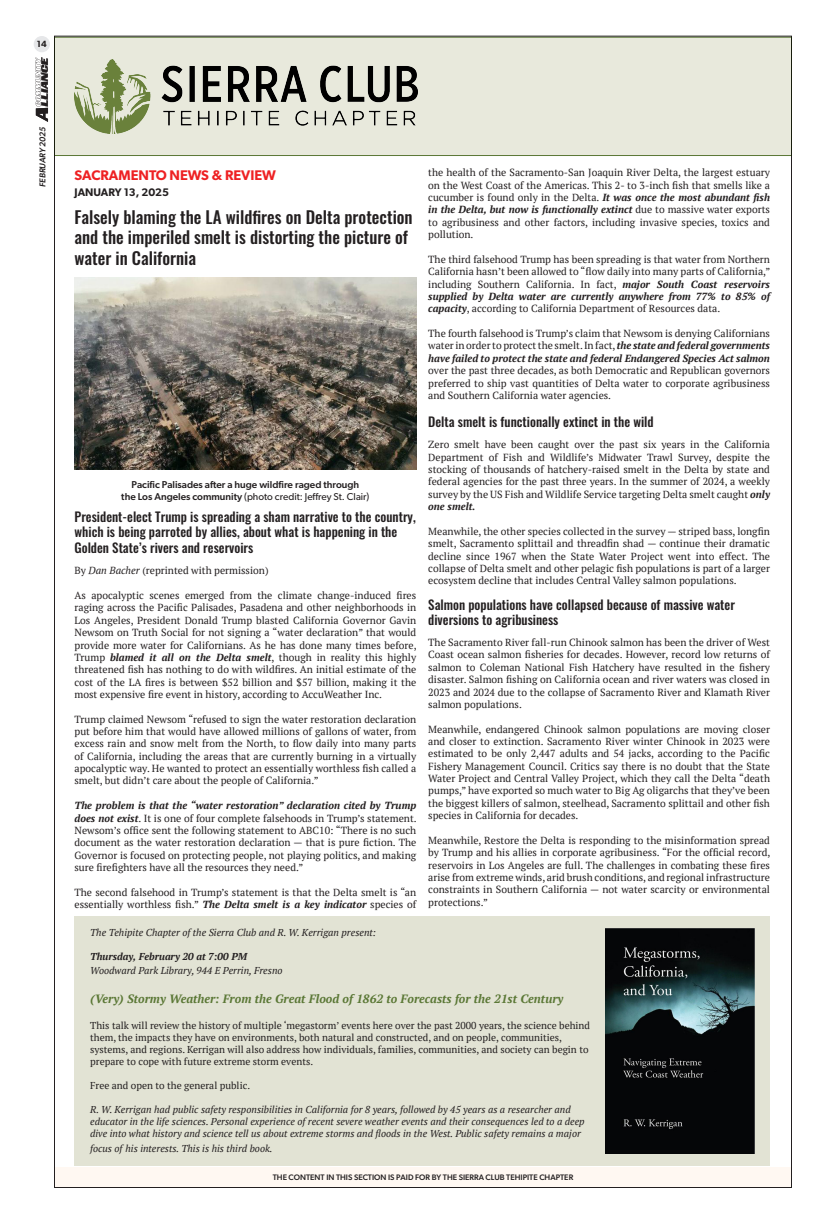
<style>
.page{position:relative;width:819px;height:1224px;background:#fff}
.page>*{position:absolute;margin:0;border:0;box-sizing:border-box;transform-origin:0 0}
.Header_Date{font:500 17px/20.4px "Oswald";color:#231f20}
.Header_Date-2{font:600 14px "Gibson";color:#ee2123}
.Header_Date-3{font:500 13px/15.6px "Oswald";color:#231f20}
.Calendar_Body{font:italic 700 12px "PT Serif";color:#5b7836}
.Header_Date-4{font:600 11px "Gibson";color:#231f20}
.Sierra_Club_Body{font:10.3px/12.4px "PT Serif";color:#231f20;text-align:justify}
.Calendar_Body-2{font:italic 10px/12px "PT Serif";color:#231f20}
.Calendar_Body-3{font:10px/12px "PT Serif";color:#231f20}
.Header_Date-5{font:10px "Gibson";color:#231f20}
.Header_Date-6{font:500 10px "Gibson";color:#231f20}
.Calendar_Body-4{font:italic 700 10px "PT Serif";color:#231f20}
.t1{font:600 9px "Gibson";color:#231f20}
.t2{font:italic 500 8.5px "Gibson";letter-spacing:-.005em;color:#231f20}
.Section_Paid_for_Title{font:500 8px "Gibson";color:#231f20}
.s1{font-weight:500}
.s2{font-style:italic}
.s3{font-weight:700;font-style:italic}
</style>
<div class="page">
<svg style="left:36px;top:57px;width:12px;height:65px"></svg>
<div style="left:34px;top:36px;width:16px;height:16px;background:#e6e7e9;border-radius:50%"></div>
<div style="left:55px;top:1167px;width:736px;height:20px;background:#fff8f2"></div>
<div style="left:54px;top:37px;width:738px;height:119px;background:#e8e9dc;border:1px solid #5b7836"></div>
<img style="left:75px;top:59px;width:343px;height:75px">
<div style="left:75px;top:916px;width:695px;height:250px;background:#e2e3d4"></div>
<img style="left:606px;top:928px;width:148px;height:226px">
<img style="left:75px;top:277px;width:341px;height:193px">
<p class="t1" style="left:37px;top:39px;width:11px">14</p>
<p class="t2" style="left:38px;top:187px;width:62px;rotate:-90deg">FEBRUARY 2025</p>
<p class="Header_Date-2" style="left:75px;top:166px;width:203px">SACRAMENTO NEWS &amp; REVIEW</p>
<p class="Header_Date-4" style="left:75px;top:186px;width:96px">JANUARY 13, 2025</p>
<p class="Header_Date" style="left:75px;top:208px;width:340px">Falsely blaming the LA wildfires on Delta protection and the imperiled smelt is distorting the picture of water in California</p>
<p class="Header_Date-6" style="left:132px;top:478px;width:229px">Pacific Palisades after a huge wildfire raged through</p>
<p class="Header_Date-5" style="left:121px;top:490px;width:250px"><span class="s1">the Los Angeles community</span> (photo credit: Jeffrey St. Clair)</p>
<p class="Header_Date-3" style="left:75px;top:509px;width:343px">President-elect Trump is spreading a sham narrative to the country, which is being parroted by allies, about what is happening in the<br>Golden State’s rivers and reservoirs</p>
<p class="Sierra_Club_Body" style="left:75px;top:564px;width:196px">By <span class="s2">Dan Bacher</span> (reprinted with permission)</p>
<p class="Sierra_Club_Body" style="left:75px;top:589px;width:344px">As apocalyptic scenes emerged from the climate change-induced fires raging across the Pacific Palisades, Pasadena and other neighborhoods in Los Angeles, President Donald Trump blasted California Governor Gavin Newsom on Truth Social for not signing a “water declaration” that would provide more water for Californians. As he has done many times before, Trump <span class="s3">blamed it all on the Delta smelt</span>, though in reality this highly threatened fish has nothing to do with wildfires. An initial estimate of the cost of the LA fires is between $52 billion and $57 billion, making it the most expensive fire event in history, according to AccuWeather Inc.</p>
<p class="Sierra_Club_Body" style="left:75px;top:713px;width:343px">Trump claimed Newsom “refused to sign the water restoration declaration put before him that would have allowed millions of gallons of water, from excess rain and snow melt from the North, to flow daily into many parts of California, including the areas that are currently burning in a virtually apocalyptic way. He wanted to protect an essentially worthless fish called a smelt, but didn’t care about the people of California.”</p>
<p class="Sierra_Club_Body" style="left:75px;top:799px;width:344px"><span class="s3">The problem is that the “water restoration” declaration cited by Trump does not exist</span>. It is one of four complete falsehoods in Trump’s statement.<br>Newsom’s office sent the following statement to ABC10: “There is no such document as the water restoration declaration — that is pure fiction. The Governor is focused on protecting people, not playing politics, and making sure firefighters have all the resources they need.”</p>
<p class="Sierra_Club_Body" style="left:75px;top:886px;width:343px">The second falsehood in Trump’s statement is that the Delta smelt is “an essentially worthless fish.” <span class="s3">The Delta smelt is a key indicator</span> species of</p>
<p class="Sierra_Club_Body" style="left:428px;top:166px;width:343px">the health of the Sacramento-San Joaquin River Delta, the largest estuary on the West Coast of the Americas. This 2- to 3-inch fish that smells like a cucumber is found only in the Delta. <span class="s3">It was once the most abundant fish in the Delta, but now is functionally extinct</span> due to massive water exports to agribusiness and other factors, including invasive species, toxics and pollution.</p>
<p class="Sierra_Club_Body" style="left:428px;top:253px;width:344px">The third falsehood Trump has been spreading is that water from Northern California hasn’t been allowed to “flow daily into many parts of California,” including Southern California. In fact, <span class="s3">major South Coast reservoirs supplied by Delta water are currently anywhere from 77% to 85% of capacity</span>, according to California Department of Resources data.</p>
<p class="Sierra_Club_Body" style="left:428px;top:327px;width:343px">The fourth falsehood is Trump’s claim that Newsom is denying Californians water in order to protect the smelt. In fact, <span class="s3">the state and federal governments have failed to protect the state and federal Endangered Species Act salmon </span>over the past three decades, as both Democratic and Republican governors preferred to ship vast quantities of Delta water to corporate agribusiness and Southern California water agencies.</p>
<p class="Sierra_Club_Body" style="left:428px;top:438px;width:343px">Zero smelt have been caught over the past six years in the California Department of Fish and Wildlife’s Midwater Trawl Survey, despite the stocking of thousands of hatchery-raised smelt in the Delta by state and federal agencies for the past three years. In the summer of 2024, a weekly survey by the US Fish and Wildlife Service targeting Delta smelt caught <span class="s3">only one smelt.</span></p>
<p class="Sierra_Club_Body" style="left:428px;top:525px;width:343px">Meanwhile, the other species collected in the survey — striped bass, longfin smelt, Sacramento splittail and threadfin shad — continue their dramatic decline since 1967 when the State Water Project went into effect. The collapse of Delta smelt and other pelagic fish populations is part of a larger ecosystem decline that includes Central Valley salmon populations.</p>
<p class="Header_Date-3" style="left:428px;top:414px;width:227px">Delta smelt is functionally extinct in the wild</p>
<p class="Header_Date-3" style="left:428px;top:598px;width:308px">Salmon populations have collapsed because of massive water diversions to agribusiness</p>
<p class="Sierra_Club_Body" style="left:428px;top:636px;width:343px">The Sacramento River fall-run Chinook salmon has been the driver of West Coast ocean salmon fisheries for decades. However, record low returns of salmon to Coleman National Fish Hatchery have resulted in the fishery disaster. Salmon fishing on California ocean and river waters was closed in 2023 and 2024 due to the collapse of Sacramento River and Klamath River salmon populations.</p>
<p class="Sierra_Club_Body" style="left:428px;top:723px;width:343px">Meanwhile, endangered Chinook salmon populations are moving closer and closer to extinction. Sacramento River winter Chinook in 2023 were estimated to be only 2,447 adults and 54 jacks, according to the Pacific Fishery Management Council. Critics say there is no doubt that the State Water Project and Central Valley Project, which they call the Delta “death pumps,” have exported so much water to Big Ag oligarchs that they’ve been the biggest killers of salmon, steelhead, Sacramento splittail and other fish species in California for decades.</p>
<p class="Sierra_Club_Body" style="left:428px;top:834px;width:344px">Meanwhile, Restore the Delta is responding to the misinformation spread by Trump and his allies in corporate agribusiness. “For the official record, reservoirs in Los Angeles are full. The challenges in combating these fires arise from extreme winds, arid brush conditions, and regional infrastructure constraints in Southern California — not water scarcity or environmental protections.”</p>
<p class="Calendar_Body-2" style="left:90px;top:926px;width:288px">The Tehipite Chapter of the Sierra Club and R. W. Kerrigan present:</p>
<p class="Calendar_Body-4" style="left:90px;top:950px;width:158px">Thursday, February 20 at 7:00 PM</p>
<p class="Calendar_Body-2" style="left:90px;top:965px;width:194px">Woodward Park Library, 944 E Perrin, Fresno</p>
<p class="Calendar_Body" style="left:90px;top:991px;width:475px">(Very) Stormy Weather: From the Great Flood of 1862 to Forecasts for the 21st Century</p>
<p class="Calendar_Body-3" style="left:90px;top:1020px;width:501px">This talk will review the history of multiple ‘megastorm’ events here over the past 2000 years, the science behind them, the impacts they have on environments, both natural and constructed, and on people, communities, systems, and regions. Kerrigan will also address how individuals, families, communities, and society can begin to prepare to cope with future extreme storm events.</p>
<p class="Calendar_Body-3" style="left:90px;top:1080px;width:161px">Free and open to the general public.</p>
<p class="Calendar_Body-2" style="left:90px;top:1104px;width:496px">R. W. Kerrigan had public safety responsibilities in California for 8 years, followed by 45 years as a researcher and educator in the life sciences. Personal experience of recent severe weather events and their consequences led to a deep dive into what history and science tell us about extreme storms and floods in the West. Public safety remains a major</p>
<p class="Calendar_Body-2" style="left:90px;top:1142px;width:184px">focus of his interests. This is his third book.</p>
<p class="Section_Paid_for_Title" style="left:273px;top:1173px;width:302px">THE CONTENT IN THIS SECTION IS PAID FOR BY THE SIERRA CLUB TEHIPITE CHAPTER</p>
</div>
